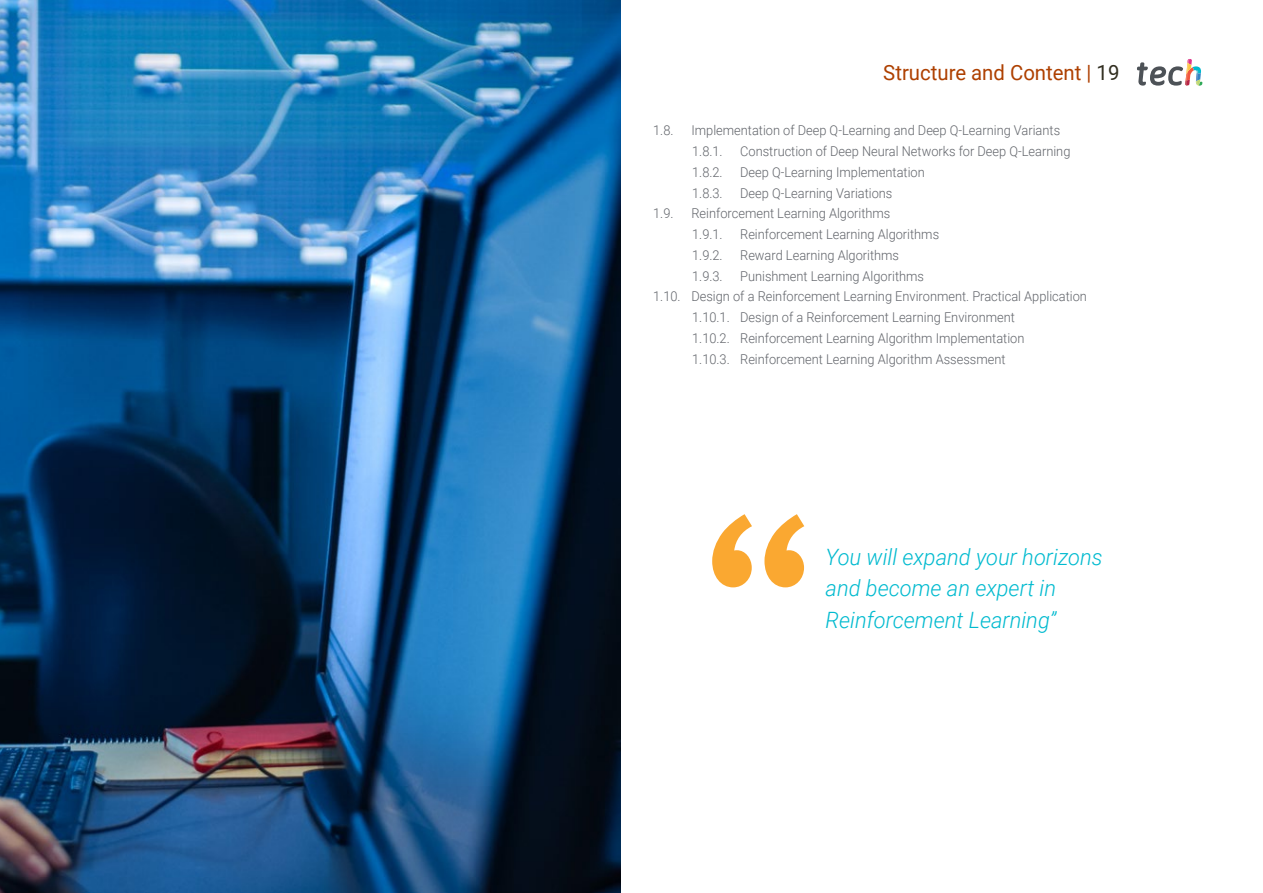
<style>
.page{position:relative;width:1263px;height:893px;background:#fff}
.page>*{position:absolute;margin:0;border:0;box-sizing:border-box;transform-origin:0 0}
.t1{font:italic 300 22.5px/31.5px "Roboto";color:#00bacf}
.t2{font:21px "Roboto";color:#ae4000}
.t3{font:300 13.5px/20.7px "Roboto";color:#61646a;scale:.95 1}
.s1{color:#312e20}
</style>
<div class="page">
<svg style="left:1137px;top:59px;width:65px;height:27px"></svg>
<svg style="left:712px;top:514px;width:92px;height:73px"></svg>
<img style="left:0;top:0;width:621px;height:893px">
<h2 class="t2" style="left:883px;top:57px;width:238px">Structure and Content | <span class="s1">19</span></h2>
<p class="t3" style="left:653px;top:120px;width:23px">1.8.</p>
<p class="t3" style="left:691px;top:120px;width:390px">Implementation of Deep Q-Learning and Deep Q-Learning Variants<br>1.8.1.</p>
<p class="t3" style="left:740px;top:141px;width:349px">Construction of Deep Neural Networks for Deep Q-Learning</p>
<p class="t3" style="left:692px;top:161px;width:34px">1.8.2.</p>
<p class="t3" style="left:740px;top:161px;width:196px">Deep Q-Learning Implementation</p>
<p class="t3" style="left:692px;top:182px;width:34px">1.8.3.</p>
<p class="t3" style="left:740px;top:182px;width:162px">Deep Q-Learning Variations</p>
<p class="t3" style="left:653px;top:203px;width:23px">1.9.</p>
<p class="t3" style="left:691px;top:203px;width:211px">Reinforcement Learning Algorithms<br>1.9.1.</p>
<p class="t3" style="left:740px;top:224px;width:211px">Reinforcement Learning Algorithms</p>
<p class="t3" style="left:692px;top:244px;width:34px">1.9.2.</p>
<p class="t3" style="left:740px;top:244px;width:169px">Reward Learning Algorithms</p>
<p class="t3" style="left:692px;top:265px;width:34px">1.9.3.</p>
<p class="t3" style="left:740px;top:265px;width:195px">Punishment Learning Algorithms</p>
<p class="t3" style="left:653px;top:286px;width:458px">1.10. Design of a Reinforcement Learning Environment. Practical Application</p>
<p class="t3" style="left:692px;top:307px;width:341px">1.10.1. Design of a Reinforcement Learning Environment</p>
<p class="t3" style="left:692px;top:327px;width:351px">1.10.2. Reinforcement Learning Algorithm Implementation</p>
<p class="t3" style="left:692px;top:348px;width:331px">1.10.3. Reinforcement Learning Algorithm Assessment</p>
<h1 class="t1" style="left:825px;top:540px;width:279px">You will expand your horizons and become an expert in<br>Reinforcement Learning”</h1>
</div>
